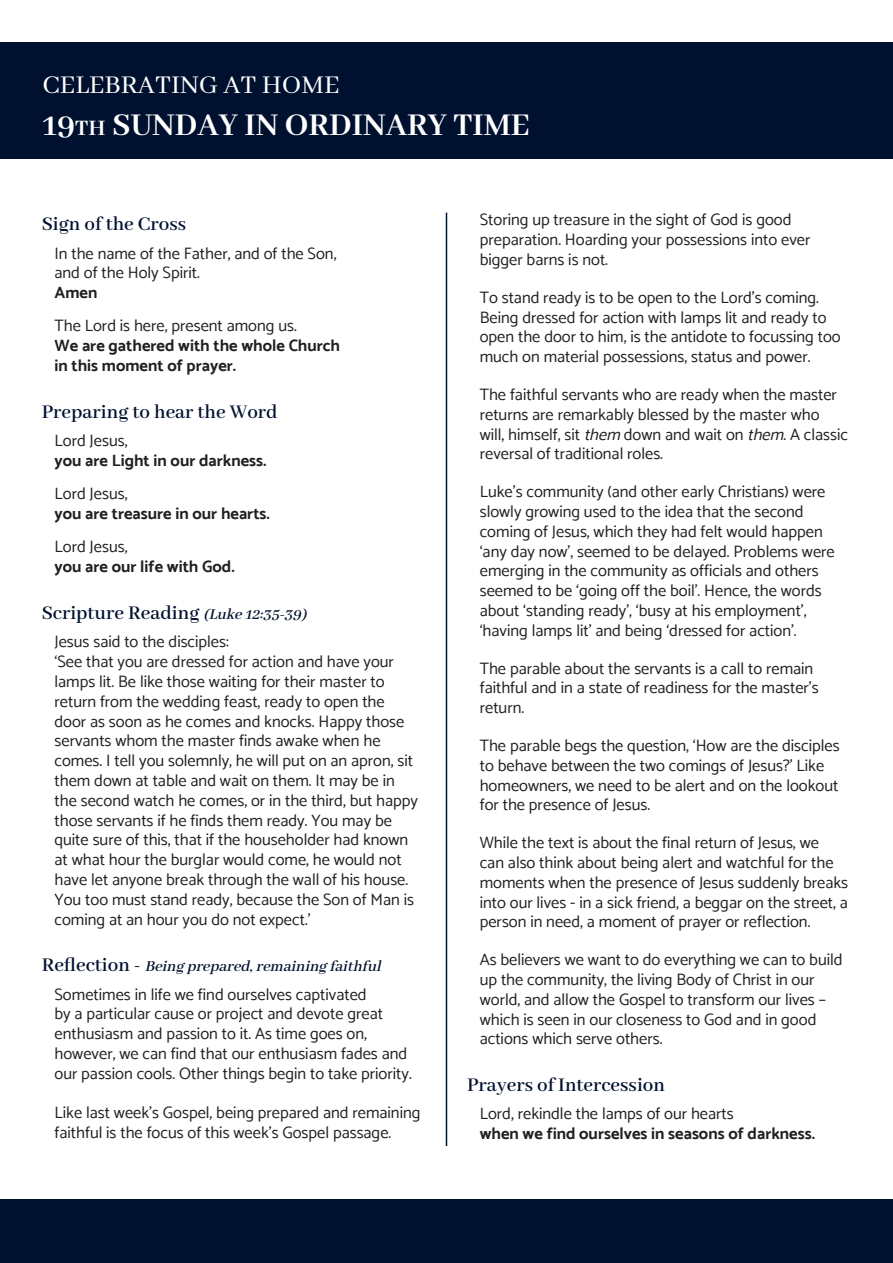
<style>
.page{position:relative;width:893px;height:1263px;background:#fff}
.page>*{position:absolute;margin:0;border:0;box-sizing:border-box;transform-origin:0 0}
.Reverse_Subhead{font:700 34.5px "Abhaya Libre";color:#fff}
.Reverse_Heading{font:28.5px "Abhaya Libre";color:#fff}
.Small_Heads{font:600 21px "Abhaya Libre";color:#00112f}
.Indented_basic{font:16.5px/19.8px "Catamaran";color:#231f20}
.Indented_basic-2{font:700 16.5px "Catamaran";color:#231f20}
.Small_Heads-2{font:italic 600 16.5px "Abhaya Libre";color:#00112f}
.s1{font-size:24px}
.s2{font-style:italic;font-size:16.5px}
.s3{font-style:normal;font-size:21px}
.s4{font-style:italic}
</style>
<div class="page">
<div style="left:0;top:43px;width:893px;height:116px;background:#00112f"></div>
<hr style="left:446px;top:213px;width:1px;height:933px;background:#00112f">
<div style="left:0;top:1199px;width:893px;height:64px;background:#00112f"></div>
<p class="Reverse_Heading" style="left:43px;top:69px;width:298px">CELEBRATING AT HOME</p>
<p class="Reverse_Subhead" style="left:43px;top:106px;width:489px">19<span class="s1">TH</span> SUNDAY IN ORDINARY TIME</p>
<p class="Small_Heads" style="left:42px;top:213px;width:146px">Sign of the Cross</p>
<p class="Indented_basic" style="left:55px;top:243px;width:283px">In the name of the Father, and of the Son,</p>
<p class="Indented_basic" style="left:55px;top:263px;width:147px">and of the Holy Spirit.</p>
<p class="Indented_basic-2" style="left:55px;top:283px;width:44px">Amen</p>
<p class="Indented_basic" style="left:55px;top:316px;width:244px">The Lord is here, present among us.</p>
<p class="Indented_basic-2" style="left:55px;top:336px;width:287px">We are gathered with the whole Church</p>
<p class="Indented_basic-2" style="left:55px;top:356px;width:183px">in this moment of prayer.</p>
<p class="Small_Heads" style="left:42px;top:400px;width:237px">Preparing to hear the Word</p>
<p class="Indented_basic" style="left:55px;top:431px;width:75px">Lord Jesus,</p>
<p class="Indented_basic-2" style="left:55px;top:451px;width:214px">you are Light in our darkness.</p>
<p class="Indented_basic" style="left:55px;top:484px;width:75px">Lord Jesus,</p>
<p class="Indented_basic-2" style="left:55px;top:504px;width:217px">you are treasure in our hearts.</p>
<p class="Indented_basic" style="left:55px;top:537px;width:75px">Lord Jesus,</p>
<p class="Indented_basic-2" style="left:55px;top:557px;width:182px">you are our life with God.</p>
<p class="Small_Heads" style="left:42px;top:601px;width:270px">Scripture Reading <span class="s2">(Luke12:35-39)</span></p>
<p class="Indented_basic" style="left:55px;top:632px;width:176px">Jesus said to the disciples:</p>
<p class="Indented_basic" style="left:55px;top:651px;width:365px">‘See that you are dressed for action and have your lamps lit. Be like those waiting for their master to return from the wedding feast, ready to open the door as soon as he comes and knocks. Happy those servants whom the master finds awake when he comes. I tell you solemnly, he will put on an apron, sit them down at table and wait on them. It may be in the second watch he comes, or in the third, but happy those servants if he finds them ready. You may be quite sure of this, that if the householder had known at what hour the burglar would come, he would not have let anyone break through the wall of his house.<br>You too must stand ready, because the Son of Man is coming at an hour you do not expect.’</p>
<p class="Small_Heads-2" style="left:42px;top:957px;width:345px"><span class="s3">R e fl e c t i o n -</span> Being prepared,remaining faithful</p>
<p class="Indented_basic" style="left:55px;top:984px;width:359px">Sometimes in life we find ourselves captivated<br>by a particular cause or project and devote great enthusiasm and passion to it. As time goes on, however, we can find that our enthusiasm fades and our passion cools. Other things begin to take priority.</p>
<p class="Indented_basic" style="left:55px;top:1103px;width:367px">Like last week’s Gospel, being prepared and remaining faithful is the focus of this week’s Gospel passage.</p>
<p class="Indented_basic" style="left:480px;top:210px;width:332px">Storing up treasure in the sight of God is good preparation. Hoarding your possessions into ever bigger barns is not.</p>
<p class="Indented_basic" style="left:480px;top:287px;width:362px">To stand ready is to be open to the Lord’s coming.<br>Being dressed for action with lamps lit and ready to open the door to him, is the antidote to focussing too much on material possessions, status and power.</p>
<p class="Indented_basic" style="left:480px;top:384px;width:370px">The faithful servants who are ready when the master returns are remarkably blessed by the master who will, himself, sit <span class="s4">them</span> down and wait on <span class="s4">them</span>. A classic reversal of traditional roles.</p>
<p class="Indented_basic" style="left:480px;top:482px;width:357px">Luke’s community (and other early Christians) were slowly growing used to the idea that the second coming of Jesus, which they had felt would happen ‘any day now’, seemed to be delayed. Problems were emerging in the community as officials and others seemed to be ‘going off the boil’. Hence, the words about ‘standing ready’, ‘busy at his employment’, ‘having lamps lit’ and being ‘dressed for action’.</p>
<p class="Indented_basic" style="left:480px;top:658px;width:340px">The parable about the servants is a call to remain faithful and in a state of readiness for the master’s return.</p>
<p class="Indented_basic" style="left:480px;top:735px;width:361px">The parable begs the question, ‘How are the disciples to behave between the two comings of Jesus?’ Like homeowners, we need to be alert and on the lookout for the presence of Jesus.</p>
<p class="Indented_basic" style="left:480px;top:833px;width:370px">While the text is about the final return of Jesus, we<br>can also think about being alert and watchful for the moments when the presence of Jesus suddenly breaks into our lives - in a sick friend, a beggar on the street, a person in need, a moment of prayer or reflection.</p>
<p class="Indented_basic" style="left:480px;top:950px;width:364px">As believers we want to do everything we can to build up the community, the living Body of Christ in our world, and allow the Gospel to transform our lives – which is seen in our closeness to God and in good actions which serve others.</p>
<p class="Small_Heads" style="left:467px;top:1073px;width:200px">Prayers of Intercession</p>
<p class="Indented_basic" style="left:480px;top:1103px;width:256px">Lord, rekindle the lamps of our hearts</p>
<p class="Indented_basic-2" style="left:480px;top:1123px;width:337px">when we find ourselves in seasons of darkness.</p>
</div>
